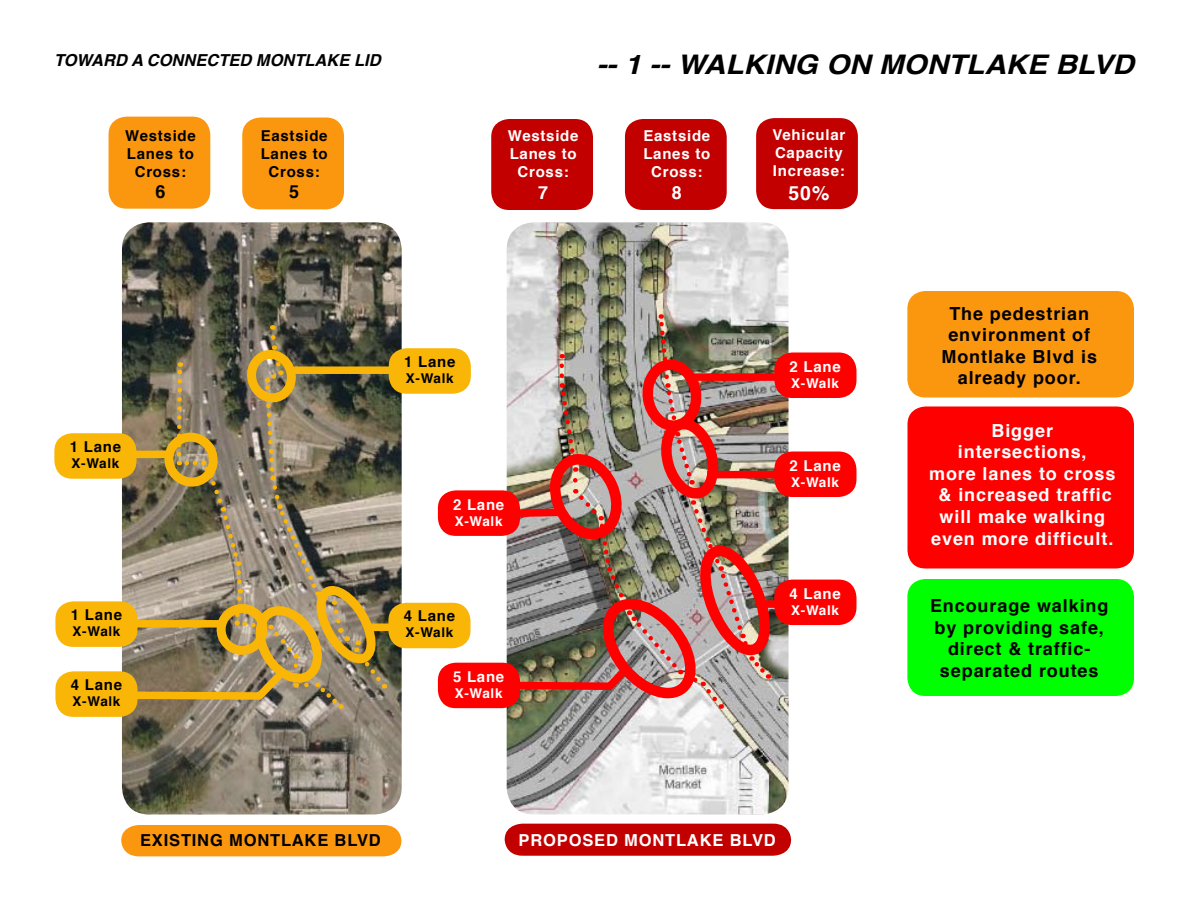
<style>
.page{position:relative;width:1188px;height:918px;background:#fff}
.page>*{position:absolute;margin:0;border:0;box-sizing:border-box;transform-origin:0 0}
.t1{font:italic 700 27px "Helvetica";color:#000;scale:1.1 1}
.t2{font:700 19.5px "Helvetica";color:#fff}
.t3{font:700 18px/21.6px "Helvetica";letter-spacing:.05em;color:#000;text-align:center}
.t4{font:700 18px/21.6px "Helvetica";letter-spacing:.05em;color:#fff;text-align:center}
.t5{font:italic 700 16.5px "Helvetica";color:#000}
.t6{font:700 16.5px "Helvetica";letter-spacing:.05em;color:#000}
.t7{font:700 16.5px "Helvetica";letter-spacing:.05em;color:#fff}
.t8{font:700 15px/18px "Helvetica";letter-spacing:.05em;color:#fff;text-align:center}
.t9{font:700 15px/18px "Helvetica";letter-spacing:.05em;color:#000;text-align:center}
.t10{font:700 13.5px "Helvetica";letter-spacing:.05em;color:#000}
.t11{font:700 13.5px "Helvetica";letter-spacing:.05em;color:#fff}
</style>
<div class="page">
<div style="left:756px;top:118px;width:102px;height:91px;background:#c20000;border-radius:18px"></div>
<img style="left:122px;top:222px;width:280px;height:592px">
<div style="left:54px;top:433px;width:82px;height:46px;background:#fab607;border-radius:18px"></div>
<img style="left:507px;top:222px;width:282px;height:592px">
<div style="left:686px;top:373px;width:94px;height:8px;background:#f00"></div>
<div style="left:707px;top:471px;width:77px;height:7px;background:#f00"></div>
<div style="left:760px;top:600px;width:19px;height:8px;background:#f00"></div>
<div style="left:294px;top:366px;width:133px;height:8px;background:#fab607"></div>
<div style="left:367px;top:624px;width:47px;height:7px;background:#fab607"></div>
<div style="left:121px;top:825px;width:280px;height:31px;background:#fb970e"></div>
<div style="left:55px;top:601px;width:83px;height:46px;background:#fab607;border-radius:18px"></div>
<div style="left:55px;top:671px;width:83px;height:46px;background:#fab607;border-radius:18px"></div>
<div style="left:389px;top:348px;width:82px;height:46px;background:#fab607;border-radius:18px"></div>
<div style="left:388px;top:603px;width:83px;height:45px;background:#fab607;border-radius:18px"></div>
<div style="left:774px;top:452px;width:82px;height:45px;background:#f00;border-radius:18px"></div>
<div style="left:774px;top:580px;width:82px;height:45px;background:#f00;border-radius:18px"></div>
<div style="left:438px;top:490px;width:82px;height:46px;background:#f00;border-radius:18px"></div>
<div style="left:438px;top:663px;width:82px;height:45px;background:#f00;border-radius:18px"></div>
<div style="left:109px;top:117px;width:101px;height:92px;background:#fb970e;border-radius:18px"></div>
<div style="left:242px;top:118px;width:102px;height:91px;background:#fb970e;border-radius:18px"></div>
<div style="left:491px;top:119px;width:102px;height:91px;background:#c20000;border-radius:18px"></div>
<div style="left:625px;top:119px;width:102px;height:91px;background:#c20000;border-radius:18px"></div>
<div style="left:774px;top:352px;width:82px;height:46px;background:#f00;border-radius:18px"></div>
<div style="left:505px;top:824px;width:286px;height:32px;background:#c20000"></div>
<div style="left:908px;top:406px;width:226px;height:162px;background:#f00;border-radius:18px"></div>
<svg style="left:123px;top:325px;width:262px;height:384px;background:#897a58"></svg>
<img style="left:487px;top:314px;width:282px;height:395px">
<div style="left:907px;top:579px;width:227px;height:117px;background:#00ff01;border-radius:18px"></div>
<div style="left:907px;top:291px;width:227px;height:107px;background:#fb970e;border-radius:18px"></div>
<p class="t5" style="left:54px;top:47px;width:328px">TOWARD A CONNECTED MONTLAKE LID</p>
<h1 class="t1" style="left:597px;top:43px;width:490px">-- 1 -- WALKING ON MONTLAKE BLVD</h1>
<p class="t9" style="left:125px;top:126px;width:72px">Westside<br>Lanes to<br>Cross:</p>
<p class="t3" style="left:155px;top:181px;width:12px">6</p>
<p class="t9" style="left:261px;top:126px;width:68px">Eastside<br>Lanes to<br>Cross:</p>
<p class="t3" style="left:289px;top:181px;width:12px">5</p>
<p class="t9" style="left:70px;top:437px;width:53px">1 Lane</p>
<p class="t10" style="left:72px;top:452px;width:49px">X-Walk</p>
<p class="t9" style="left:71px;top:606px;width:53px">1 Lane</p>
<p class="t10" style="left:73px;top:620px;width:49px">X-Walk</p>
<p class="t9" style="left:71px;top:676px;width:53px">4 Lane</p>
<p class="t10" style="left:73px;top:690px;width:49px">X-Walk</p>
<p class="t8" style="left:508px;top:127px;width:72px">Westside<br>Lanes to<br>Cross:</p>
<p class="t4" style="left:538px;top:182px;width:12px">7</p>
<p class="t9" style="left:404px;top:352px;width:53px">1 Lane</p>
<p class="t10" style="left:406px;top:367px;width:49px">X-Walk</p>
<p class="t8" style="left:453px;top:496px;width:53px">2 Lane</p>
<p class="t11" style="left:455px;top:510px;width:49px">X-Walk</p>
<p class="t9" style="left:404px;top:607px;width:53px">4 Lane</p>
<p class="t10" style="left:406px;top:622px;width:49px">X-Walk</p>
<p class="t8" style="left:453px;top:668px;width:53px">5 Lane</p>
<p class="t11" style="left:455px;top:683px;width:49px">X-Walk</p>
<p class="t8" style="left:643px;top:127px;width:68px">Eastside<br>Lanes to<br>Cross:</p>
<p class="t4" style="left:672px;top:182px;width:12px">8</p>
<p class="t8" style="left:773px;top:126px;width:74px;text-align:left">Vehicular<br>Capacity<br>Increase:</p>
<p class="t2" style="left:788px;top:177px;width:42px">50%</p>
<p class="t8" style="left:789px;top:358px;width:53px">2 Lane</p>
<p class="t11" style="left:791px;top:372px;width:49px">X-Walk</p>
<p class="t8" style="left:789px;top:457px;width:53px">2 Lane</p>
<p class="t11" style="left:791px;top:471px;width:49px">X-Walk</p>
<p class="t8" style="left:789px;top:585px;width:53px">4 Lane</p>
<p class="t11" style="left:791px;top:599px;width:49px">X-Walk</p>
<p class="t6" style="left:140px;top:827px;width:242px">EXISTING MONTLAKE BLVD</p>
<p class="t7" style="left:519px;top:827px;width:259px">PROPOSED MONTLAKE BLVD</p>
<p class="t3" style="left:941px;top:303px;width:157px">The pedestrian environment of<br>Montlake Blvd is already poor.</p>
<p class="t4" style="left:929px;top:420px;width:188px">Bigger intersections,<br>more lanes to cross &amp; increased traffic will make walking even more difficult.</p>
<p class="t3" style="left:930px;top:595px;width:180px">Encourage walking by providing safe, direct &amp; traffic&shy;separated routes</p>
</div>
